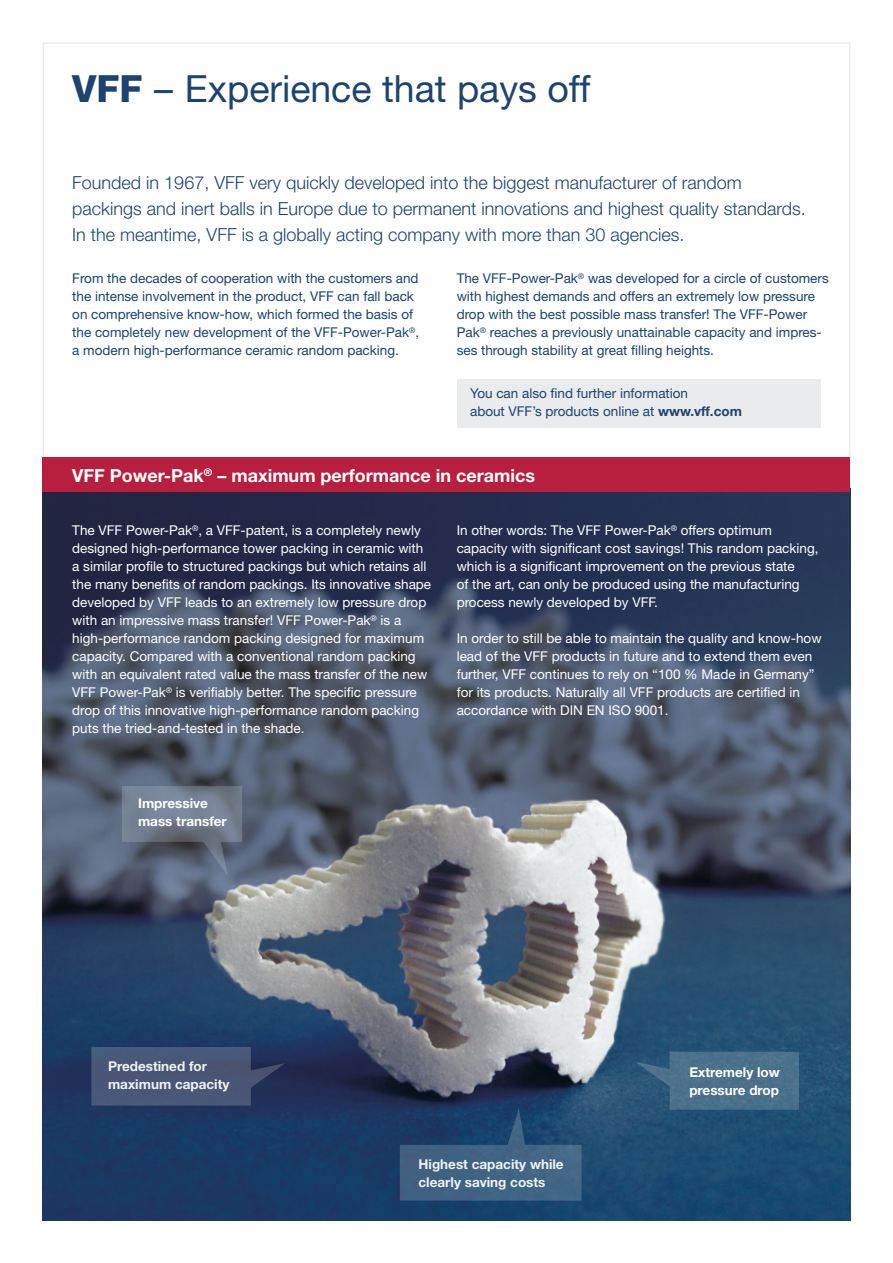
<style>
.page{position:relative;width:893px;height:1263px;background:#fff}
.page>*{position:absolute;margin:0;border:0;box-sizing:border-box;transform-origin:0 0}
.t1{font:37.5px "Helvetica Neue";color:#1d436f}
.t2{font:300 18px/25.5px "Helvetica Neue";color:#1d436f}
.t3{font:700 18px "Helvetica Neue";color:#fff}
.t4{font:13.5px/18px "Helvetica Neue";color:#fff}
.t5{font:13.5px/18px "Helvetica Neue";color:#1d436f}
.t6{font:700 13.5px/18px "Helvetica Neue";color:#fff}
.s1{font-weight:800}
.s2{font-weight:700}
</style>
<div class="page">
<div style="left:457px;top:379px;width:364px;height:48px;background:#e9ebec"></div>
<img style="left:43px;top:492px;width:807px;height:728px">
<div style="left:43px;top:458px;width:807px;height:34px;background:#b71e3f"></div>
<svg style="left:122px;top:786px;width:120px;height:90px;background:#677284"></svg>
<svg style="left:400px;top:1108px;width:182px;height:92px;background:#325679"></svg>
<svg style="left:91px;top:1047px;width:194px;height:58px;background:#425072"></svg>
<svg style="left:635px;top:1052px;width:164px;height:58px;background:#446b87"></svg>
<h1 class="t1" style="left:72px;top:66px;width:520px"><span class="s1">VFF</span> – Experience that pays off</h1>
<p class="t2" style="left:72px;top:170px;width:735px">Founded in 1967, VFF very quickly developed into the biggest manufacturer of random packings and inert balls in Europe due to permanent innovations and highest quality standards.<br>In the meantime, VFF is a globally acting company with more than 30 agencies.</p>
<p class="t5" style="left:72px;top:269px;width:348px">From the decades of cooperation with the customers and the intense involvement in the product, VFF can fall back on comprehensive know-how, which formed the basis of the completely new development of the VFF-Power-Pak<sup>®</sup>, a modern high-performance ceramic random packing.</p>
<p class="t5" style="left:457px;top:269px;width:374px">The VFF-Power-Pak<sup>®</sup> was developed for a circle of customers with highest demands and offers an extremely low pressure drop with the best possible mass transfer! The VFF-Power Pak<sup>®</sup> reaches a previously unattainable capacity and impres&shy;ses through stability at great filling heights.</p>
<p class="t5" style="left:470px;top:384px;width:273px">You can also find further information<br>about VFF’s products online at <span class="s2">www.vff.com</span></p>
<h2 class="t3" style="left:72px;top:465px;width:464px">VFF Power-Pak<sup>®</sup> – maximum performance in ceramics</h2>
<p class="t4" style="left:72px;top:521px;width:360px">The VFF Power-Pak<sup>®</sup>, a VFF-patent, is a completely newly designed high-performance tower packing in ceramic with a similar profile to structured packings but which retains all the many benefits of random packings. Its innovative shape developed by VFF leads to an extremely low pressure drop with an impressive mass transfer! VFF Power-Pak<sup>®</sup> is a high-performance random packing designed for maximum capacity. Compared with a conventional random packing with an equivalent rated value the mass transfer of the new VFF Power-Pak<sup>®</sup> is verifiably better. The specific pressure drop of this innovative high-performance random packing puts the tried-and-tested in the shade.</p>
<p class="t6" style="left:138px;top:794px;width:90px">Impressive mass transfer</p>
<p class="t4" style="left:457px;top:521px;width:363px">In other words: The VFF Power-Pak<sup>®</sup> offers optimum capacity with significant cost savings! This random packing, which is a significant improvement on the previous state<br>of the art, can only be produced using the manufacturing process newly developed by VFF.</p>
<p class="t4" style="left:457px;top:629px;width:366px">In order to still be able to maintain the quality and know-how lead of the VFF products in future and to extend them even further, VFF continues to rely on “100 % Made in Germany” for its products. Naturally all VFF products are certified in accordance with DIN EN ISO 9001.</p>
<p class="t6" style="left:108px;top:1056px;width:123px">Predestined for maximum capacity</p>
<p class="t6" style="left:689px;top:1063px;width:92px">Extremely low pressure drop</p>
<p class="t6" style="left:418px;top:1154px;width:147px">Highest capacity while clearly saving costs</p>
</div>
